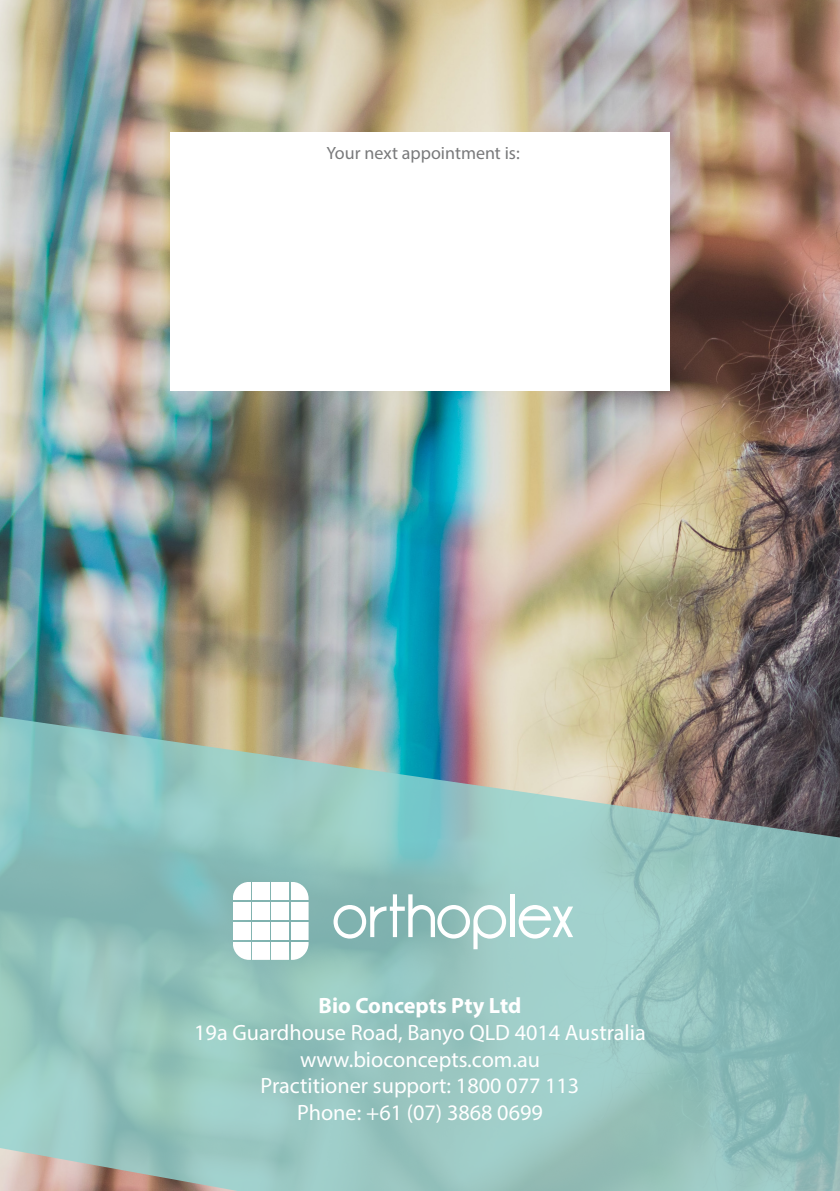
<style>
.page{position:relative;width:840px;height:1191px;background:#fff}
.page>*{position:absolute;margin:0;border:0;box-sizing:border-box;transform-origin:0 0}
.t1{font:22.2px "Myriad Pro";color:#fff}
.t2{font:700 22.2px "Myriad Pro";color:#fff}
.t3{font:18px "Myriad Pro";color:#57585a}
</style>
<div class="page">
<img style="left:0;top:0;width:839px;height:711px">
<div style="left:170px;top:132px;width:498px;height:259px;background:#fff"></div>
<svg style="left:0;top:711px;width:839px;height:480px;background:#93bcb6"></svg>
<svg style="left:333px;top:894px;width:173px;height:55px"></svg>
<hr style="left:510px;top:894px;width:4px;height:43px;background:#fff">
<svg style="left:518px;top:905px;width:55px;height:33px"></svg>
<svg style="left:233px;top:882px;width:17px;height:17px"></svg>
<div style="left:291px;top:882px;width:17px;height:17px;background:#fff"></div>
<div style="left:233px;top:942px;width:17px;height:17px;background:#fff"></div>
<div style="left:252px;top:942px;width:17px;height:17px;background:#fff"></div>
<div style="left:271px;top:942px;width:18px;height:17px;background:#fff"></div>
<div style="left:252px;top:922px;width:17px;height:17px;background:#fff"></div>
<div style="left:271px;top:922px;width:18px;height:17px;background:#fff"></div>
<div style="left:252px;top:902px;width:17px;height:17px;background:#fff"></div>
<div style="left:233px;top:922px;width:17px;height:17px;background:#fff"></div>
<div style="left:233px;top:902px;width:17px;height:17px;background:#fff"></div>
<div style="left:271px;top:902px;width:18px;height:17px;background:#fff"></div>
<div style="left:291px;top:922px;width:17px;height:17px;background:#fff"></div>
<div style="left:291px;top:902px;width:17px;height:17px;background:#fff"></div>
<div style="left:252px;top:882px;width:17px;height:17px;background:#fff"></div>
<div style="left:271px;top:882px;width:18px;height:17px;background:#fff"></div>
<div style="left:291px;top:942px;width:17px;height:17px;background:#fff"></div>
<p class="t3" style="left:326px;top:142px;width:195px">Your next appointment is:</p>
<p class="t2" style="left:318px;top:991px;width:204px">Bio Concepts Pty Ltd</p>
<p class="t1" style="left:194px;top:1019px;width:452px">19a Guardhouse Road, Banyo QLD 4014 Australia</p>
<p class="t1" style="left:300px;top:1045px;width:241px">www.bioconcepts.com.au</p>
<p class="t1" style="left:260px;top:1072px;width:320px">Practitioner support: 1800 077 113</p>
<p class="t1" style="left:297px;top:1099px;width:247px">Phone: +61 (07) 3868 0699</p>
</div>
